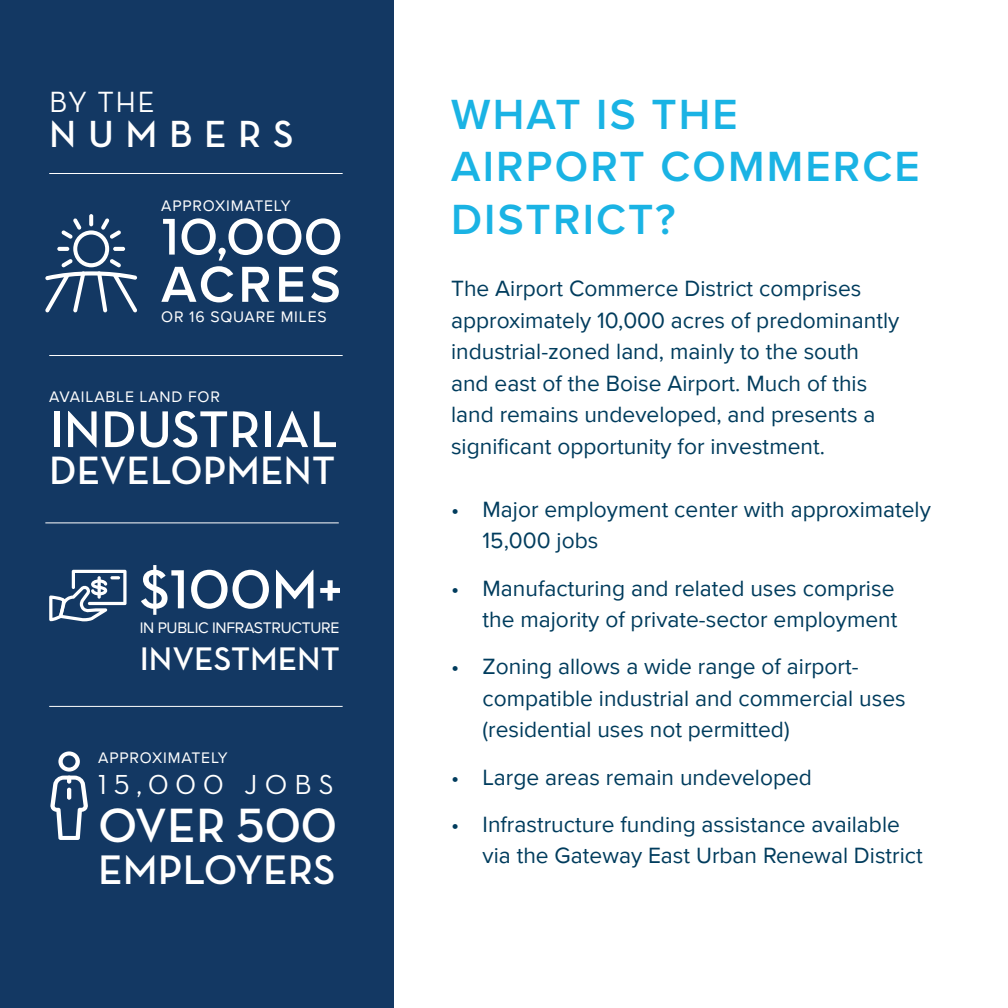
<style>
.page{position:relative;width:1008px;height:1008px;background:#fff}
.page>*{position:absolute;margin:0;border:0;box-sizing:border-box;transform-origin:0 0}
.Heds_-_blue{font:600 56px "Neutraface Text";color:#fff}
.Heds_-_blue-2{font:600 52.5px "Neutraface Text";color:#fff}
.Heds_-_blue-3{font:600 52.5px "Proxima Nova";letter-spacing:.075em;color:#fff}
.Heds_-_blue-4{font:600 49px "Neutraface Text";color:#fff}
.t1{font:600 43.75px/52.5px "Proxima Nova";letter-spacing:.05em;color:#1ab3e4}
.Heds_-_blue-5{font:600 42px "Neutraface Text";color:#fff}
.Heds_-_blue-6{font:600 40.25px "Neutraface Text";color:#fff}
.t2{font:600 38.5px "Neutraface Text";letter-spacing:.3em;color:#fff}
.Heds_-_blue-7{font:600 33.25px "Neutraface Text";color:#fff}
.t3{font:29.75px "Neutraface Text";color:#fff}
.Heds_-_blue-8{font:28px "Neutraface Text";letter-spacing:.25em;color:#fff}
.t4{font:22.75px/31.5px "Proxima Nova";color:#003c5d}
.Heds_-_blue-9{font:15.75px "Proxima Nova";letter-spacing:.05em;color:#fff}
.Heds_-_blue-10{font:15.75px "Proxima Nova";letter-spacing:-.02em;color:#fff}
</style>
<div class="page">
<div style="left:0;top:0;width:394px;height:1008px;background:#133863"></div>
<hr style="left:49px;top:173px;width:294px;height:1px;background:#fff">
<svg style="left:89px;top:214px;width:4px;height:12px"></svg>
<svg style="left:45px;top:218px;width:92px;height:94px"></svg>
<hr style="left:49px;top:355px;width:294px;height:1px;background:#fff">
<hr style="left:45px;top:522px;width:294px;height:1px;background:#fff">
<svg style="left:49px;top:570px;width:78px;height:51px"></svg>
<hr style="left:49px;top:706px;width:294px;height:1px;background:#fff">
<svg style="left:50px;top:751px;width:38px;height:89px"></svg>
<hr style="left:67px;top:788px;width:4px;height:12px;background:#fff;border-radius:2px">
<p class="t3" style="left:49px;top:83px;width:107px">BY THE</p>
<p class="t2" style="left:49px;top:110px;width:246px">NUMBERS</p>
<p class="Heds_-_blue-9" style="left:161px;top:196px;width:131px">APPROXIMATELY</p>
<p class="Heds_-_blue-2" style="left:161px;top:204px;width:183px">10,000</p>
<p class="Heds_-_blue-3" style="left:161px;top:253px;width:181px">ACRES</p>
<p class="Heds_-_blue-9" style="left:161px;top:307px;width:167px">OR 16 SQUARE MILES</p>
<p class="Heds_-_blue-9" style="left:49px;top:387px;width:172px">AVAILABLE LAND FOR</p>
<p class="Heds_-_blue-2" style="left:49px;top:396px;width:290px">INDUSTRIAL</p>
<p class="Heds_-_blue-6" style="left:49px;top:445px;width:287px">DEVELOPMENT</p>
<p class="Heds_-_blue" style="left:140px;top:554px;width:204px">$100M+</p>
<p class="Heds_-_blue-10" style="left:140px;top:618px;width:201px">IN PUBLIC INFRASTRUCTURE</p>
<p class="Heds_-_blue-7" style="left:140px;top:637px;width:202px">INVESTMENT</p>
<p class="Heds_-_blue-9" style="left:98px;top:748px;width:131px">APPROXIMATELY</p>
<p class="Heds_-_blue-8" style="left:98px;top:767px;width:237px">15,000 JOBS</p>
<p class="Heds_-_blue-4" style="left:98px;top:794px;width:240px">OVER 500</p>
<p class="Heds_-_blue-5" style="left:98px;top:843px;width:239px">EMPLOYERS</p>
<p class="t1" style="left:451px;top:89px;width:470px">WHAT IS THE<br>AIRPORT COMMERCE<br>DISTRICT?</p>
<p class="t4" style="left:451px;top:273px;width:450px">The Airport Commerce District comprises approximately 10,000 acres of predominantly industrial-zoned land, mainly to the south and east of the Boise Airport. Much of this land remains undeveloped, and presents a significant opportunity for investment.</p>
<p class="t4" style="left:483px;top:494px;width:450px;text-indent:-32px">• Major employment center with approximately<br>15,000 jobs</p>
<p class="t4" style="left:451px;top:573px;width:448px;text-align:right">• Manufacturing and related uses comprise the majority of private-sector employment</p>
<p class="t4" style="left:483px;top:651px;width:425px;text-indent:-32px">• Zoning allows a wide range of airport&shy;compatible industrial and commercial uses (residential uses not permitted)</p>
<p class="t4" style="left:451px;top:762px;width:362px">• Large areas remain undeveloped</p>
<p class="t4" style="left:483px;top:809px;width:442px;text-indent:-32px">• Infrastructure funding assistance available via the Gateway East Urban Renewal District</p>
</div>
